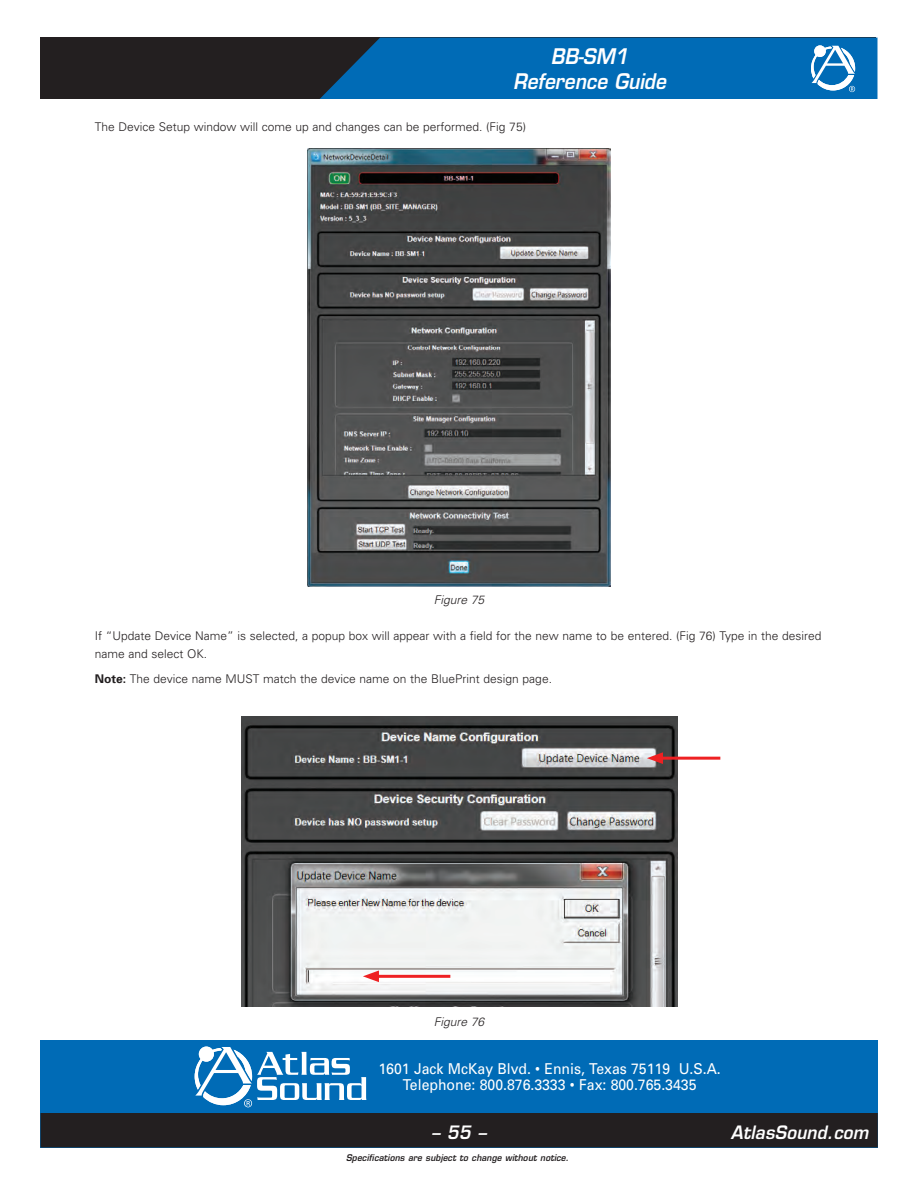
<style>
.page{position:relative;width:918px;height:1188px;background:#fff}
.page>*{position:absolute;margin:0;border:0;box-sizing:border-box;transform-origin:0 0}
.t1{font:italic 600 21px/25.2px "Eurostile LT Std";color:#fff;text-align:center;scale:.9 1}
.t2{font:italic 600 18px "Eurostile LT Std";letter-spacing:.015em;color:#fff;scale:.94 1}
.t3{font:15px/16.5px "Univers";color:#fff;text-align:center;scale:.94 1}
.Body_Copy___8_8_8{font:300 12px/18px "Univers";color:#231f20}
.image_caption{font:italic 300 12px "Univers";color:#231f20}
.t4{font:italic 600 9px "Eurostile LT Std";letter-spacing:.015em;color:#231f20;scale:.94 1}
.s1{font-weight:700}
</style>
<div class="page">
<div style="left:41px;top:1040px;width:837px;height:108px;background:#006bb6"></div>
<div style="left:40px;top:1113px;width:838px;height:35px;background:#231f20"></div>
<div style="left:41px;top:38px;width:835px;height:61px;background:#231f20"></div>
<svg style="left:195px;top:1047px;width:171px;height:60px"></svg>
<svg style="left:320px;top:38px;width:558px;height:61px;background:#076aaf"></svg>
<img style="left:308px;top:148px;width:303px;height:439px">
<img style="left:241px;top:716px;width:436px;height:291px">
<hr style="left:657px;top:757px;width:63px;height:3px;background:#ee2123">
<svg style="left:647px;top:752px;width:16px;height:12px"></svg>
<hr style="left:373px;top:975px;width:77px;height:3px;background:#ee2123">
<svg style="left:363px;top:970px;width:16px;height:12px"></svg>
<h1 class="t1" style="left:513px;top:44px;width:171px">BB-SM1<br>Reference Guide</h1>
<p class="Body_Copy___8_8_8" style="left:95px;top:118px;width:433px">The Device Setup window will come up and changes can be performed. (Fig 75)</p>
<p class="image_caption" style="left:434px;top:592px;width:52px">Figure 75</p>
<p class="Body_Copy___8_8_8" style="left:95px;top:627px;width:728px">If “Update Device Name” is selected, a popup box will appear with a field for the new name to be entered. (Fig 76) Type in the desired name and select OK.</p>
<p class="Body_Copy___8_8_8" style="left:95px;top:670px;width:459px"><span class="s1">Note:</span> The device name MUST match the device name on the BluePrint design page.</p>
<p class="image_caption" style="left:434px;top:1015px;width:52px">Figure 76</p>
<p class="t3" style="left:379px;top:1060px;width:366px">1601 Jack McKay Blvd. • Ennis, Texas 75119 U.S.A.<br>Telephone: 800.876.3333 • Fax: 800.765.3435</p>
<h2 class="t2" style="left:431px;top:1121px;width:60px">– 55 –</h2>
<h2 class="t2" style="left:731px;top:1121px;width:148px">AtlasSound.com</h2>
<p class="t4" style="left:346px;top:1152px;width:239px">Specifications are subject to change without notice.</p>
</div>
